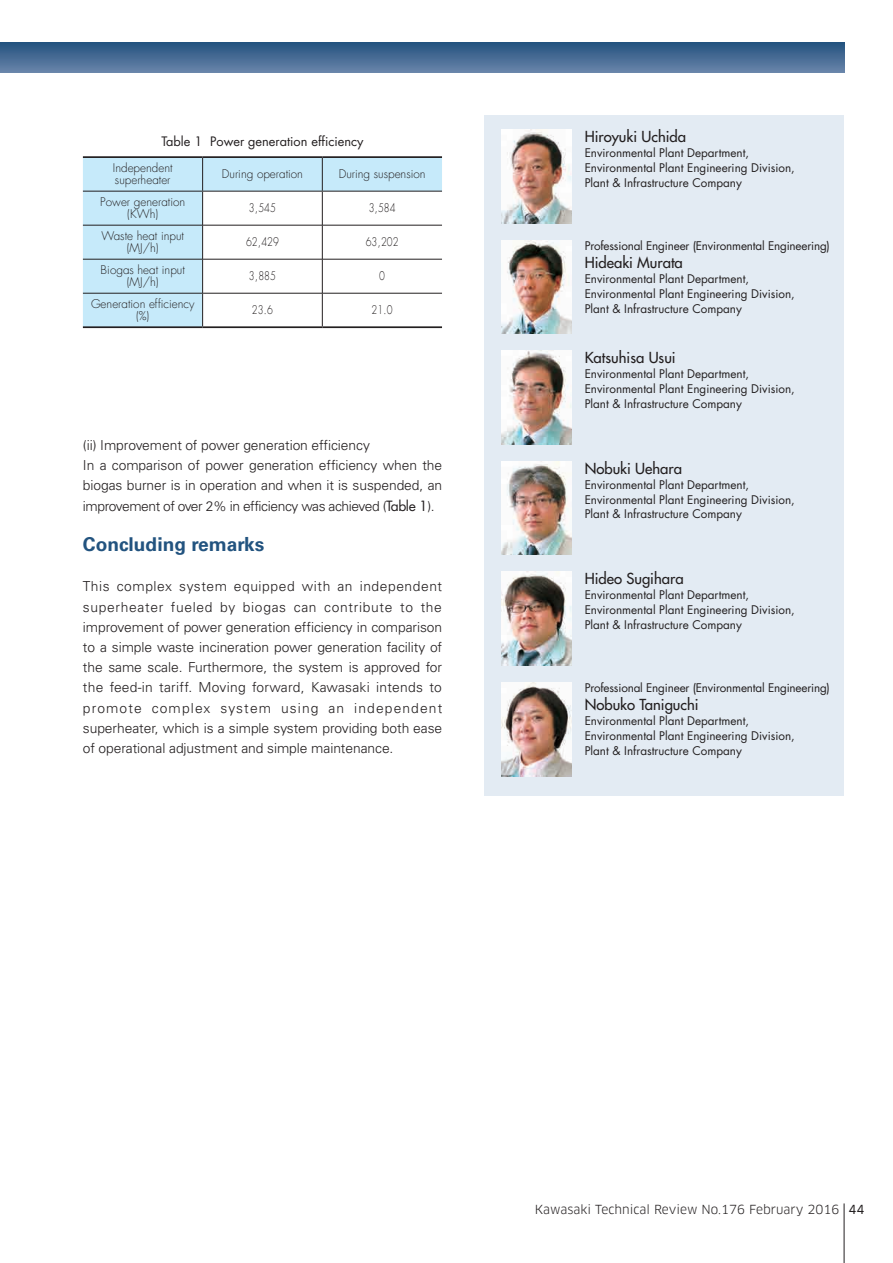
<style>
.page{position:relative;width:893px;height:1263px;background:#fff}
.page>*{position:absolute;margin:0;border:0;box-sizing:border-box;transform-origin:0 0}
.t1{font:700 19.2px "Univers LT Pro 65";color:#22537f}
.t2{font:500 14.85px "Futura Std";color:#231f20}
.t3{font:300 13.8px/20.2px "Univers LT Pro 45";letter-spacing:-.005em;color:#231f20}
.t4{font:12.75px "Futura Std";color:#231f20}
.t5{font:12.15px "Clan Pro";color:#231f20}
.t6{font:11.7px/14.9px "Futura Std";color:#231f20}
.t7{font:300 11.7px/12.8px "Futura Std";color:#231f20;text-align:center}
.t8{font:300 11.7px "Futura Std";color:#231f20;scale:.81 1}
.s1{font-family:"Futura Std";font-weight:400}
.s2{font-family:"Clan Pro News"}
</style>
<div class="page">
<hr style="left:844px;top:1203px;width:1px;height:60px;background:#231f20">
<svg style="left:0;top:43px;width:844px;height:29px;background:#466b94"></svg>
<div style="left:485px;top:115px;width:359px;height:680px;background:#e3ebf3"></div>
<img style="left:502px;top:130px;width:70px;height:93px">
<img style="left:502px;top:240px;width:70px;height:94px">
<img style="left:502px;top:351px;width:70px;height:93px">
<img style="left:502px;top:461px;width:70px;height:94px">
<img style="left:502px;top:572px;width:70px;height:93px">
<img style="left:502px;top:682px;width:70px;height:94px">
<svg style="left:83px;top:158px;width:359px;height:168px"></svg>
<hr style="left:83px;top:225px;width:119px;height:1px;background:#231f20">
<hr style="left:203px;top:225px;width:119px;height:1px;background:#231f20">
<hr style="left:322px;top:225px;width:120px;height:1px;background:#231f20">
<hr style="left:203px;top:259px;width:119px;height:1px;background:#231f20">
<hr style="left:322px;top:259px;width:120px;height:1px;background:#231f20">
<hr style="left:203px;top:293px;width:119px;height:1px;background:#231f20">
<hr style="left:322px;top:293px;width:120px;height:1px;background:#231f20">
<hr style="left:83px;top:156px;width:120px;height:2px;background:#231f20">
<hr style="left:203px;top:156px;width:119px;height:2px;background:#231f20">
<hr style="left:322px;top:156px;width:120px;height:2px;background:#231f20">
<hr style="left:83px;top:259px;width:119px;height:1px;background:#231f20">
<hr style="left:83px;top:293px;width:119px;height:1px;background:#231f20">
<hr style="left:322px;top:158px;width:1px;height:33px;background:#231f20">
<hr style="left:322px;top:192px;width:1px;height:33px;background:#231f20">
<hr style="left:322px;top:225px;width:1px;height:34px;background:#231f20">
<hr style="left:322px;top:259px;width:1px;height:34px;background:#231f20">
<hr style="left:322px;top:293px;width:1px;height:33px;background:#231f20">
<hr style="left:83px;top:191px;width:120px;height:1px;background:#231f20">
<hr style="left:203px;top:191px;width:119px;height:1px;background:#231f20">
<hr style="left:322px;top:191px;width:120px;height:1px;background:#231f20">
<hr style="left:202px;top:158px;width:1px;height:33px;background:#231f20">
<hr style="left:202px;top:192px;width:1px;height:33px;background:#231f20">
<hr style="left:202px;top:225px;width:1px;height:34px;background:#231f20">
<hr style="left:202px;top:259px;width:1px;height:34px;background:#231f20">
<hr style="left:202px;top:293px;width:1px;height:33px;background:#231f20">
<hr style="left:83px;top:326px;width:120px;height:2px;background:#231f20">
<hr style="left:203px;top:326px;width:119px;height:2px;background:#231f20">
<hr style="left:322px;top:326px;width:120px;height:2px;background:#231f20">
<p class="t4" style="left:162px;top:133px;width:204px">Table 1 Power generation efficiency</p>
<p class="t7" style="left:113px;top:161px;width:61px;text-align:left">Independent superheater</p>
<p class="t7" style="left:222px;top:168px;width:83px">During operation</p>
<p class="t7" style="left:339px;top:168px;width:88px">During suspension</p>
<p class="t7" style="left:100px;top:195px;width:86px">Power generation (KWh)</p>
<p class="t8" style="left:249px;top:201px;width:35px">3,545</p>
<p class="t8" style="left:369px;top:201px;width:35px">3,584</p>
<p class="t7" style="left:102px;top:229px;width:84px">Waste heat input (MJ/h)</p>
<p class="t8" style="left:246px;top:235px;width:42px">62,429</p>
<p class="t8" style="left:366px;top:235px;width:42px">63,202</p>
<p class="t7" style="left:101px;top:263px;width:86px">Biogas heat input (MJ/h)</p>
<p class="t8" style="left:249px;top:269px;width:35px">3,885</p>
<p class="t8" style="left:379px;top:269px;width:9px">0</p>
<p class="t7" style="left:91px;top:297px;width:105px">Generation efficiency (%)</p>
<p class="t8" style="left:252px;top:303px;width:28px">23.6</p>
<p class="t8" style="left:372px;top:303px;width:28px">21.0</p>
<p class="t3" style="left:83px;top:435px;width:361px">(ii) Improvement of power generation efficiency<br>In a comparison of power generation efficiency when the biogas burner is in operation and when it is suspended, an improvement of over 2% in efficiency was achieved (<span class="s1">Table 1</span>).</p>
<h1 class="t1" style="left:83px;top:533px;width:183px">Concluding remarks</h1>
<p class="t3" style="left:83px;top:576px;width:361px;text-align:justify">This complex system equipped with an independent superheater fueled by biogas can contribute to the improvement of power generation efficiency in comparison to a simple waste incineration power generation facility of the same scale. Furthermore, the system is approved for the feed-in tariff. Moving forward, Kawasaki intends to promote complex system using an independent superheater, which is a simple system providing both ease of operational adjustment and simple maintenance.</p>
<p class="t2" style="left:585px;top:127px;width:103px">Hiroyuki Uchida</p>
<p class="t6" style="left:585px;top:145px;width:212px">Environmental Plant Department,<br>Environmental Plant Engineering Division,<br>Plant &amp; Infrastructure Company</p>
<p class="t6" style="left:585px;top:238px;width:247px">Professional Engineer (Environmental Engineering)</p>
<p class="t2" style="left:585px;top:253px;width:100px">Hideaki Murata</p>
<p class="t6" style="left:585px;top:271px;width:212px">Environmental Plant Department,<br>Environmental Plant Engineering Division,<br>Plant &amp; Infrastructure Company</p>
<p class="t2" style="left:585px;top:348px;width:93px">Katsuhisa Usui</p>
<p class="t6" style="left:585px;top:366px;width:212px">Environmental Plant Department,<br>Environmental Plant Engineering Division,<br>Plant &amp; Infrastructure Company</p>
<p class="t2" style="left:585px;top:459px;width:99px">Nobuki Uehara</p>
<p class="t6" style="left:585px;top:477px;width:212px">Environmental Plant Department,<br>Environmental Plant Engineering Division,<br>Plant &amp; Infrastructure Company</p>
<p class="t2" style="left:585px;top:569px;width:100px">Hideo Sugihara</p>
<p class="t6" style="left:585px;top:588px;width:212px">Environmental Plant Department,<br>Environmental Plant Engineering Division,<br>Plant &amp; Infrastructure Company</p>
<p class="t6" style="left:585px;top:681px;width:247px">Professional Engineer (Environmental Engineering)</p>
<p class="t2" style="left:585px;top:695px;width:115px">Nobuko Taniguchi</p>
<p class="t6" style="left:585px;top:714px;width:212px">Environmental Plant Department,<br>Environmental Plant Engineering Division,<br>Plant &amp; Infrastructure Company</p>
<p class="t5" style="left:535px;top:1202px;width:331px">Kawasaki Technical Review No.176 February 2016 <span class="s2">44</span></p>
</div>
